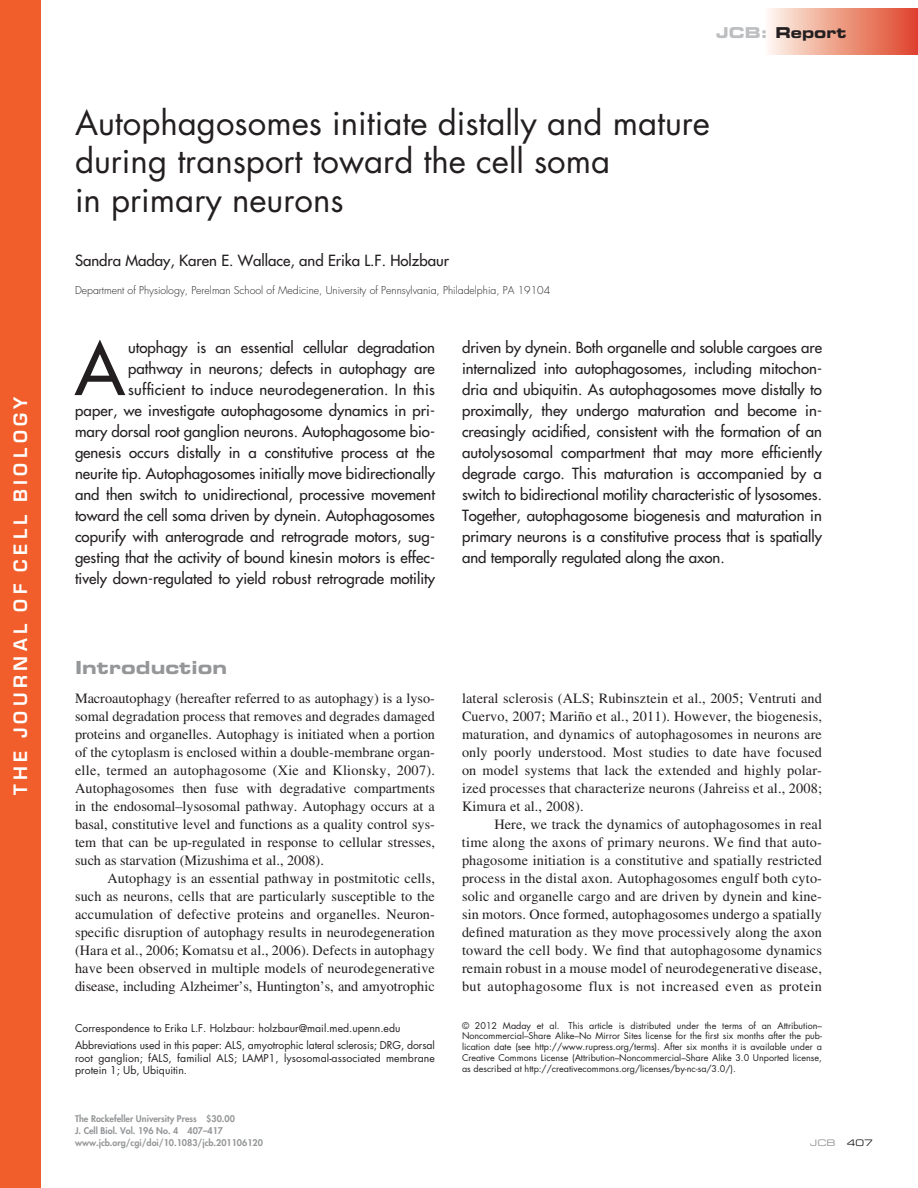
<style>
.page{position:relative;width:918px;height:1188px;background:#fff}
.page>*{position:absolute;margin:0;border:0;box-sizing:border-box;transform-origin:0 0}
.t1{font:500 70.65px "Futura Std";color:#231f20}
.t2{font:33px/38.2px "Futura Std";color:#231f20}
.t3{font:600 18px "Eurostile";letter-spacing:.25em;color:#fff}
.t4{font:18px "Eurostile LT Std Bold Ex 2";letter-spacing:.005em;color:#949698}
.t5{font:500 15px/21px "Futura Std";color:#231f20;text-align:right}
.t6{font:15px "Eurostile LT Std Bold Ex 2";color:#231f20}
.t7{font:14.25px/18px "Times LT Std";letter-spacing:.01em;color:#231f20;text-align:justify}
.t8{font:10.5px/16.8px "Futura Std";color:#231f20}
.t9{font:300 10.5px "Futura Std";color:#231f20}
.t10{font:9px/10.8px "Futura Std";color:#231f20;text-align:justify}
.t11{font:800 9px/12px "Futura Std";color:#949698}
.t12{font:9px "Eurostile LT Std Ex 2";color:#949698}
.t13{font:9px "Eurostile LT Std Ex 2";color:#231f20}
.s1{color:#bcbec0}
</style>
<div class="page">
<div style="left:763px;top:8px;width:155px;height:47px;background:linear-gradient(to right,#fefaef,#de4225)"></div>
<div style="left:0;top:0;width:40px;height:1188px;background:#f15d2b"></div>
<p class="t3" style="left:13px;top:795px;width:400px;rotate:-90deg">THE JOURNAL OF CELL BIOLOGY</p>
<p class="t6" style="left:716px;top:22px;width:132px"><span class="s1">JCB:</span> Report</p>
<h2 class="t2" style="left:75px;top:104px;width:637px">Autophagosomes initiate distally and mature during transport toward the cell soma<br>in primary neurons</h2>
<p class="t5" style="left:75px;top:250px;width:376px">Sandra Maday, Karen E. Wallace, and Erika L.F. Holzbaur</p>
<p class="t9" style="left:75px;top:284px;width:477px">Department of Physiology, Perelman School of Medicine, University of Pennsylvania, Philadelphia, PA 19104</p>
<h1 class="t1" style="left:75px;top:325px;width:51px">A</h1>
<p class="t5" style="left:75px;top:337px;width:362px">utophagy is an essential cellular degradation pathway in neurons; defects in autophagy are sufficient to induce neurodegeneration. In this<br>paper, we investigate autophagosome dynamics in pri&shy;mary dorsal root ganglion neurons. Autophagosome bio&shy;genesis occurs distally in a constitutive process at the neurite tip. Autophagosomes initially move bidirectionally and then switch to unidirectional, processive movement toward the cell soma driven by dynein. Autophagosomes copurify with anterograde and retrograde motors, sug&shy;gesting that the activity of bound kinesin motors is effec&shy;tively down-regulated to yield robust retrograde motility</p>
<p class="t5" style="left:462px;top:337px;width:362px;text-align:justify">driven by dynein. Both organelle and soluble cargoes are internalized into autophagosomes, including mitochon&shy;dria and ubiquitin. As autophagosomes move distally to proximally, they undergo maturation and become in&shy;creasingly acidified, consistent with the formation of an auto-lysosomal compartment that may more efficiently degrade cargo. This maturation is accompanied by a switch to bidirectional motility characteristic of lysosomes.<br>Together, autophagosome biogenesis and maturation in primary neurons is a constitutive process that is spatially and temporally regulated along the axon.</p>
<p class="t4" style="left:75px;top:654px;width:154px">Introduction</p>
<p class="t7" style="left:75px;top:689px;width:362px">Macroautophagy (hereafter referred to as autophagy) is a lyso&shy;somal degradation process that removes and degrades damaged proteins and organelles. Autophagy is initiated when a portion of the cytoplasm is enclosed within a double-membrane organ&shy;elle, termed an autophagosome (Xie and Klionsky, 2007).<br>Autophagosomes then fuse with degradative compartments in the endosomal–lysosomal pathway. Autophagy occurs at a basal, constitutive level and functions as a quality control sys&shy;tem that can be up-regulated in response to cellular stresses, such as starvation (Mizushima et al., 2008).</p>
<p class="t7" style="left:75px;top:869px;width:362px;text-indent:32px">Autophagy is an essential pathway in postmitotic cells, such as neurons, cells that are particularly susceptible to the accumulation of defective proteins and organelles. Neuron&shy;specific disruption of autophagy results in neurodegeneration (Hara et al., 2006; Komatsu et al., 2006). Defects in autophagy have been observed in multiple models of neurodegenerative disease, including Alzheimer’s, Huntington’s, and amyotrophic</p>
<p class="t8" style="left:75px;top:1020px;width:362px">Correspondence to Erika L.F. Holzbaur: holzbaur@mail.med.upenn.edu<br>Abbreviations used in this paper: ALS, amyotrophic lateral sclerosis; DRG, dorsal</p>
<p class="t8" style="left:75px;top:1052px;width:362px;line-height:12.3px">root ganglion; fALS, familial ALS; LAMP1, lysosomal-associated membrane protein 1; Ub, Ubiquitin.</p>
<p class="t11" style="left:75px;top:1112px;width:189px">The Rockefeller University Press $30.00<br>J. Cell Biol. Vol. 196 No. 4 407–417 www.jcb.org/cgi/doi/10.1083/jcb.201106120</p>
<p class="t7" style="left:462px;top:689px;width:362px">lateral sclerosis (ALS; Rubinsztein et al., 2005; Ventruti and Cuervo, 2007; Mariño et al., 2011). However, the biogenesis, maturation, and dynamics of autophagosomes in neurons are only poorly understood. Most studies to date have focused on model systems that lack the extended and highly polar&shy;ized processes that characterize neurons (Jahreiss et al., 2008; Kimura et al., 2008).</p>
<p class="t7" style="left:462px;top:815px;width:362px;text-indent:32px">Here, we track the dynamics of autophagosomes in real time along the axons of primary neurons. We find that auto&shy;phagosome initiation is a constitutive and spatially restricted process in the distal axon. Autophagosomes engulf both cyto&shy;solic and organelle cargo and are driven by dynein and kine&shy;sin motors. Once formed, autophagosomes undergo a spatially defined maturation as they move processively along the axon toward the cell body. We find that autophagosome dynamics remain robust in a mouse model of neurodegenerative disease, but autophagosome flux is not increased even as protein</p>
<p class="t10" style="left:462px;top:1020px;width:362px">© 2012 Maday et al. This article is distributed under the terms of an Attribution– Noncommercial–Share Alike–No Mirror Sites license for the first six months after the pub&shy;lication date (see http://www.rupress.org/terms). After six months it is available under a Creative Commons License (Attribution–Noncommercial–Share Alike 3.0 Unported license, as described at http://creativecommons.org/licenses/by-nc-sa/3.0/).</p>
<p class="t12" style="left:810px;top:1136px;width:27px">JCB</p>
<p class="t13" style="left:847px;top:1136px;width:28px">407</p>
</div>
